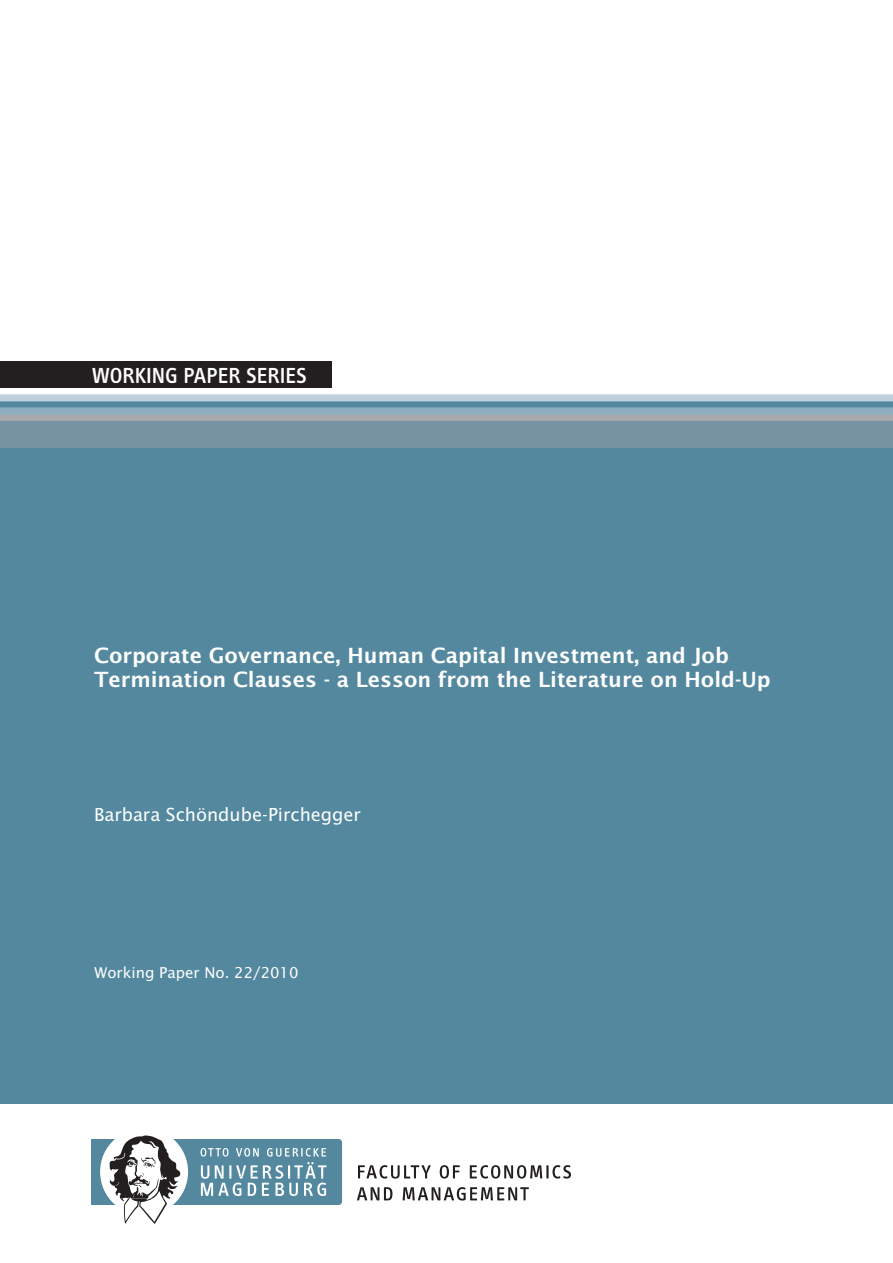
<style>
.page{position:relative;width:893px;height:1263px;background:#fff}
.page>*{position:absolute;margin:0;border:0;box-sizing:border-box;transform-origin:0 0}
.t1{font:500 22.5px "Info OT Text";color:#fff}
.t2{font:600 21px/23.9px "Lucida Sans";color:#fff}
.t3{font:18px "Lucida Sans";color:#fff}
.t4{font:15px "Lucida Sans";color:#fff}
</style>
<div class="page">
<div style="left:0;top:418px;width:892px;height:686px;background:#53889f"></div>
<div style="left:0;top:418px;width:892px;height:29px;background:#7893a2"></div>
<div style="left:0;top:406px;width:892px;height:9px;background:#8eaebf"></div>
<div style="left:0;top:391px;width:892px;height:12px;background:#c0d0da"></div>
<div style="left:0;top:401px;width:892px;height:6px;background:#53889f"></div>
<div style="left:0;top:415px;width:892px;height:6px;background:#a7a9ac"></div>
<div style="left:0;top:388px;width:892px;height:6px;background:#fff"></div>
<svg style="left:357px;top:1187px;width:35px;height:13px"></svg>
<svg style="left:403px;top:1187px;width:126px;height:14px"></svg>
<svg style="left:358px;top:1165px;width:73px;height:14px"></svg>
<svg style="left:440px;top:1165px;width:20px;height:14px"></svg>
<svg style="left:470px;top:1165px;width:101px;height:14px"></svg>
<svg style="left:92px;top:1135px;width:250px;height:89px"></svg>
<div style="left:0;top:361px;width:331px;height:27px;background:#231f20"></div>
<p class="t1" style="left:92px;top:362px;width:216px">WORKING PAPER SERIES</p>
<p class="t2" style="left:94px;top:644px;width:678px">Corporate Governance, Human Capital Investment, and Job<br>Termination Clauses - a Lesson from the Literature on Hold-Up</p>
<p class="t3" style="left:94px;top:807px;width:268px">Barbara Schöndube-Pirchegger</p>
<p class="t4" style="left:95px;top:967px;width:205px">Working Paper No. 22/2010</p>
</div>
